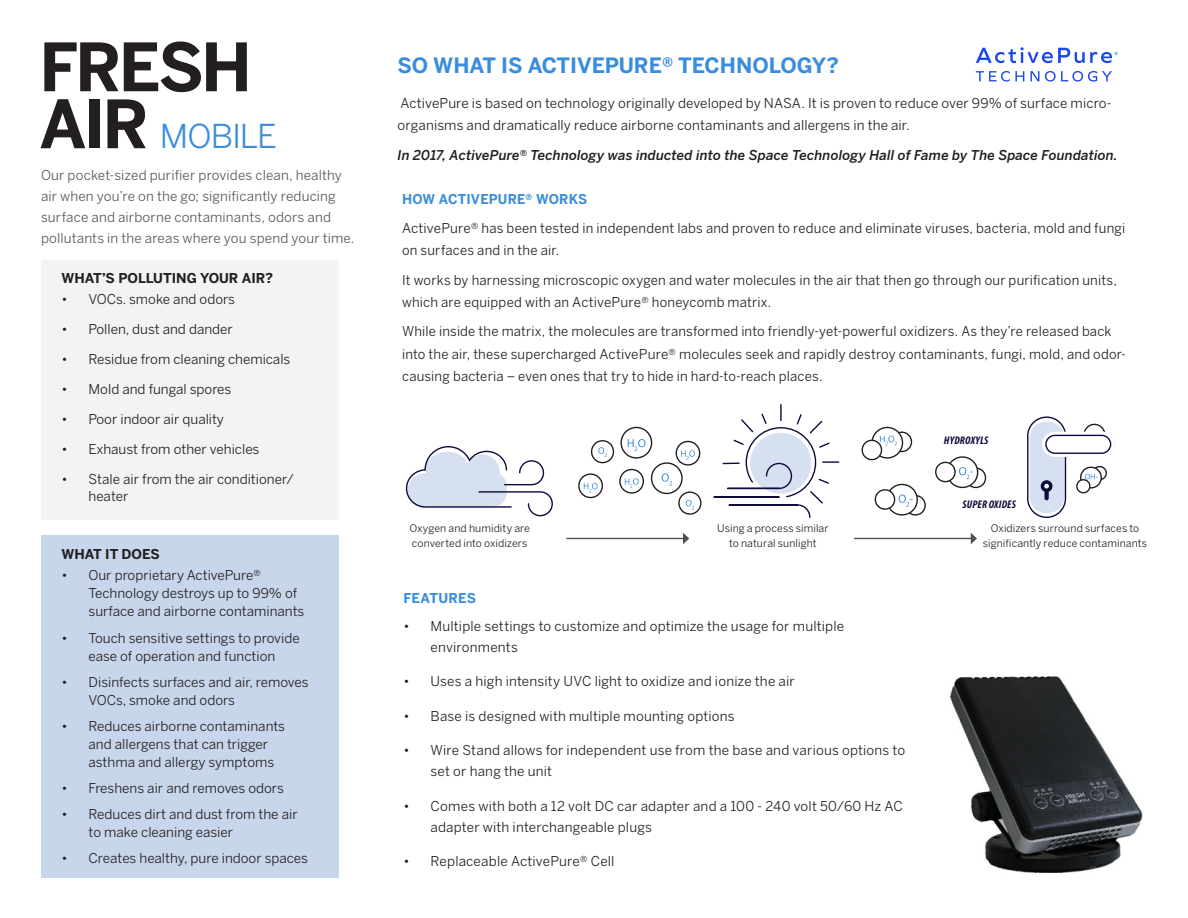
<style>
.page{position:relative;width:1188px;height:918px;background:#fff}
.page>*{position:absolute;margin:0;border:0;box-sizing:border-box;transform-origin:0 0}
.t1{font:700 66px/57px "Benton Sans";letter-spacing:-.045em;color:#231f20}
.t2{font:32.7px "Benton Sans";letter-spacing:-.035em;color:#3a8dde}
.t3{font:700 21px "Benton Sans";color:#3a8dde}
.t4{font:13.5px/18px "Benton Sans";letter-spacing:.01em;color:#231f20}
.t5{font:13.5px/21px "Benton Sans";letter-spacing:.01em;color:#57585a}
.t6{font:italic 500 13.5px "Benton Sans";letter-spacing:.005em;color:#231f20}
.t7{font:700 13.5px "Benton Sans";color:#231f20}
.t8{font:700 13.5px "Benton Sans";letter-spacing:.01em;color:#3a8dde}
.Captions{font:italic 700 condensed 11.1px "Myriad Pro";letter-spacing:.02em;color:#0b0b3c}
.Captions-2{font:10.5px/15px "Benton Sans";letter-spacing:.01em;color:#231f20;text-align:center}
</style>
<div class="page">
<img style="left:950px;top:676px;width:193px;height:197px">
<div style="left:1029px;top:422px;width:36px;height:91px;background:#d6e0f0;border-radius:17px"></div>
<svg style="left:1084px;top:424px;width:21px;height:21px"></svg>
<div style="left:1083px;top:424px;width:22px;height:22px;border:1px solid #231f20;border-radius:50%"></div>
<div style="left:1027px;top:416px;width:39px;height:102px;border:1px solid #0b0b3c;border-radius:19px"></div>
<div style="left:1042px;top:432px;width:73px;height:25px;background:#fff;border-radius:13px"></div>
<div style="left:1045px;top:435px;width:66px;height:19px;border:1px solid #0b0b3c;border-radius:9px"></div>
<svg style="left:1041px;top:480px;width:12px;height:20px"></svg>
<svg style="left:621px;top:427px;width:31px;height:31px"></svg>
<div style="left:620px;top:427px;width:32px;height:32px;border:1px solid #231f20;border-radius:50%"></div>
<svg style="left:892px;top:432px;width:19px;height:20px"></svg>
<div style="left:892px;top:432px;width:20px;height:20px;border:1px solid #231f20;border-radius:50%"></div>
<svg style="left:620px;top:470px;width:23px;height:23px"></svg>
<div style="left:619px;top:469px;width:25px;height:25px;border:1px solid #231f20;border-radius:50%"></div>
<svg style="left:676px;top:441px;width:24px;height:24px"></svg>
<div style="left:676px;top:441px;width:24px;height:25px;border:1px solid #231f20;border-radius:50%"></div>
<svg style="left:579px;top:474px;width:23px;height:24px"></svg>
<div style="left:578px;top:473px;width:25px;height:25px;border:1px solid #231f20;border-radius:50%"></div>
<div style="left:651px;top:462px;width:32px;height:32px;border:1px solid #231f20;border-radius:50%"></div>
<div style="left:591px;top:440px;width:23px;height:23px;border:1px solid #231f20;border-radius:50%"></div>
<svg style="left:679px;top:492px;width:22px;height:22px"></svg>
<div style="left:678px;top:491px;width:24px;height:24px;border:1px solid #231f20;border-radius:50%"></div>
<svg style="left:628px;top:439px;width:18px;height:12px"></svg>
<svg style="left:625px;top:478px;width:14px;height:10px"></svg>
<svg style="left:681px;top:450px;width:14px;height:10px"></svg>
<svg style="left:584px;top:483px;width:14px;height:9px"></svg>
<svg style="left:662px;top:473px;width:10px;height:12px"></svg>
<svg style="left:598px;top:447px;width:9px;height:10px"></svg>
<svg style="left:686px;top:500px;width:8px;height:10px"></svg>
<svg style="left:405px;top:446px;width:148px;height:71px"></svg>
<svg style="left:713px;top:404px;width:127px;height:114px"></svg>
<hr style="left:567px;top:538px;width:117px;height:1px;background:#505050">
<svg style="left:683px;top:533px;width:6px;height:11px"></svg>
<hr style="left:855px;top:538px;width:116px;height:1px;background:#505050">
<svg style="left:971px;top:533px;width:6px;height:11px"></svg>
<svg style="left:872px;top:427px;width:30px;height:31px"></svg>
<div style="left:871px;top:427px;width:32px;height:32px;border:1px solid #231f20;border-radius:50%"></div>
<svg style="left:880px;top:436px;width:17px;height:9px"></svg>
<svg style="left:872px;top:453px;width:115px;height:63px"></svg>
<div style="left:862px;top:440px;width:20px;height:20px;background:#fff;border-radius:50%"></div>
<div style="left:862px;top:440px;width:20px;height:20px;border:1px solid #231f20;border-radius:50%"></div>
<svg style="left:1076px;top:466px;width:31px;height:28px"></svg>
<div style="left:41px;top:260px;width:298px;height:260px;background:#f2f3f4"></div>
<div style="left:41px;top:535px;width:298px;height:343px;background:#c8d6eb"></div>
<svg style="left:976px;top:71px;width:48px;height:11px"></svg>
<svg style="left:1030px;top:71px;width:9px;height:10px"></svg>
<svg style="left:1045px;top:71px;width:67px;height:11px"></svg>
<svg style="left:976px;top:47px;width:142px;height:16px"></svg>
<p class="t1" style="left:39px;top:38px;width:214px">FRESH<br>AIR</p>
<p class="t2" style="left:160px;top:117px;width:118px">MOBILE</p>
<p class="t5" style="left:41px;top:164px;width:315px">Our pocket-sized purifier provides clean, healthy air when you’re on the go; significantly reducing surface and airborne contaminants, odors and pollutants in the areas where you spend your time.</p>
<p class="t7" style="left:62px;top:270px;width:213px">WHAT’S POLLUTING YOUR AIR?</p>
<p class="t4" style="left:62px;top:290px;width:175px">• VOCs. smoke and odors</p>
<p class="t4" style="left:62px;top:320px;width:173px">• Pollen, dust and dander</p>
<p class="t4" style="left:62px;top:350px;width:230px">• Residue from cleaning chemicals</p>
<p class="t4" style="left:62px;top:380px;width:171px">• Mold and fungal spores</p>
<p class="t4" style="left:62px;top:410px;width:164px">• Poor indoor air quality</p>
<p class="t4" style="left:62px;top:440px;width:199px">• Exhaust from other vehicles</p>
<p class="t4" style="left:89px;top:471px;width:207px;line-height:16.5px;text-indent:-27px">• Stale air from the air conditioner/ heater</p>
<p class="t7" style="left:62px;top:546px;width:100px">WHAT IT DOES</p>
<p class="t4" style="left:89px;top:566px;width:217px;text-indent:-27px">• Our proprietary ActivePure®<br>Technology destroys up to 99% of surface and airborne contaminants</p>
<p class="t4" style="left:62px;top:628px;width:240px;text-align:center">• Touch sensitive settings to provide ease of operation and function</p>
<p class="t4" style="left:89px;top:673px;width:221px;text-indent:-27px">• Disinfects surfaces and air, removes<br>VOCs, smoke and odors</p>
<p class="t4" style="left:89px;top:717px;width:198px;text-indent:-27px">• Reduces airborne contaminants and allergens that can trigger asthma and allergy symptoms</p>
<p class="t4" style="left:62px;top:779px;width:224px">• Freshens air and removes odors</p>
<p class="t4" style="left:89px;top:805px;width:211px;text-indent:-27px">• Reduces dirt and dust from the air to make cleaning easier</p>
<p class="t4" style="left:62px;top:849px;width:248px">• Creates healthy, pure indoor spaces</p>
<p class="t3" style="left:398px;top:53px;width:443px">SO WHAT IS ACTIVEPURE® TECHNOLOGY?</p>
<p class="t4" style="left:398px;top:92px;width:716px;line-height:22.5px">ActivePure is based on technology originally developed by NASA. It is proven to reduce over 99% of surface micro&shy;organisms and dramatically reduce airborne contaminants and allergens in the air.</p>
<p class="t6" style="left:398px;top:147px;width:722px">In 2017, ActivePure® Technology was inducted into the Space Technology Hall of Fame by The Space Foundation.</p>
<p class="t8" style="left:402px;top:191px;width:187px">HOW ACTIVEPURE® WORKS</p>
<p class="t4" style="left:402px;top:217px;width:725px;line-height:22.5px">ActivePure® has been tested in independent labs and proven to reduce and eliminate viruses, bacteria, mold and fungi on surfaces and in the air.</p>
<p class="t4" style="left:402px;top:268px;width:716px;line-height:22.5px">It works by harnessing microscopic oxygen and water molecules in the air that then go through our purification units, which are equipped with an ActivePure® honeycomb matrix.</p>
<p class="t4" style="left:402px;top:320px;width:725px;line-height:22.5px">While inside the matrix, the molecules are transformed into friendly-yet-powerful oxidizers. As they’re released back into the air, these supercharged ActivePure® molecules seek and rapidly destroy contaminants, fungi, mold, and odor&shy;causing bacteria – even ones that try to hide in hard-to-reach places.</p>
<p class="Captions" style="left:944px;top:433px;width:46px">HYDROXYLS</p>
<p class="Captions" style="left:963px;top:498px;width:55px">SUPER OXIDES</p>
<p class="Captions-2" style="left:409px;top:521px;width:122px;text-align:left">Oxygen and humidity are converted into oxidizers</p>
<p class="Captions-2" style="left:983px;top:521px;width:166px">Oxidizers surround surfaces to significantly reduce contaminants</p>
<p class="Captions-2" style="left:717px;top:521px;width:113px">Using a process similar to natural sunlight</p>
<p class="t8" style="left:404px;top:590px;width:74px">FEATURES</p>
<p class="t4" style="left:431px;top:615px;width:415px;line-height:21px;text-indent:-27px">• Multiple settings to customize and optimize the usage for multiple environments</p>
<p class="t4" style="left:404px;top:672px;width:393px">• Uses a high intensity UVC light to oxidize and ionize the air</p>
<p class="t4" style="left:404px;top:707px;width:333px">• Base is designed with multiple mounting options</p>
<p class="t4" style="left:431px;top:740px;width:476px;line-height:21px;text-indent:-27px">• Wire Stand allows for independent use from the base and various options to set or hang the unit</p>
<p class="t4" style="left:431px;top:795px;width:474px;line-height:21px;text-indent:-27px">• Comes with both a 12 volt DC car adapter and a 100 - 240 volt 50/60 Hz AC adapter with interchangeable plugs</p>
<p class="t4" style="left:404px;top:852px;width:212px">• Replaceable ActivePure® Cell</p>
</div>
